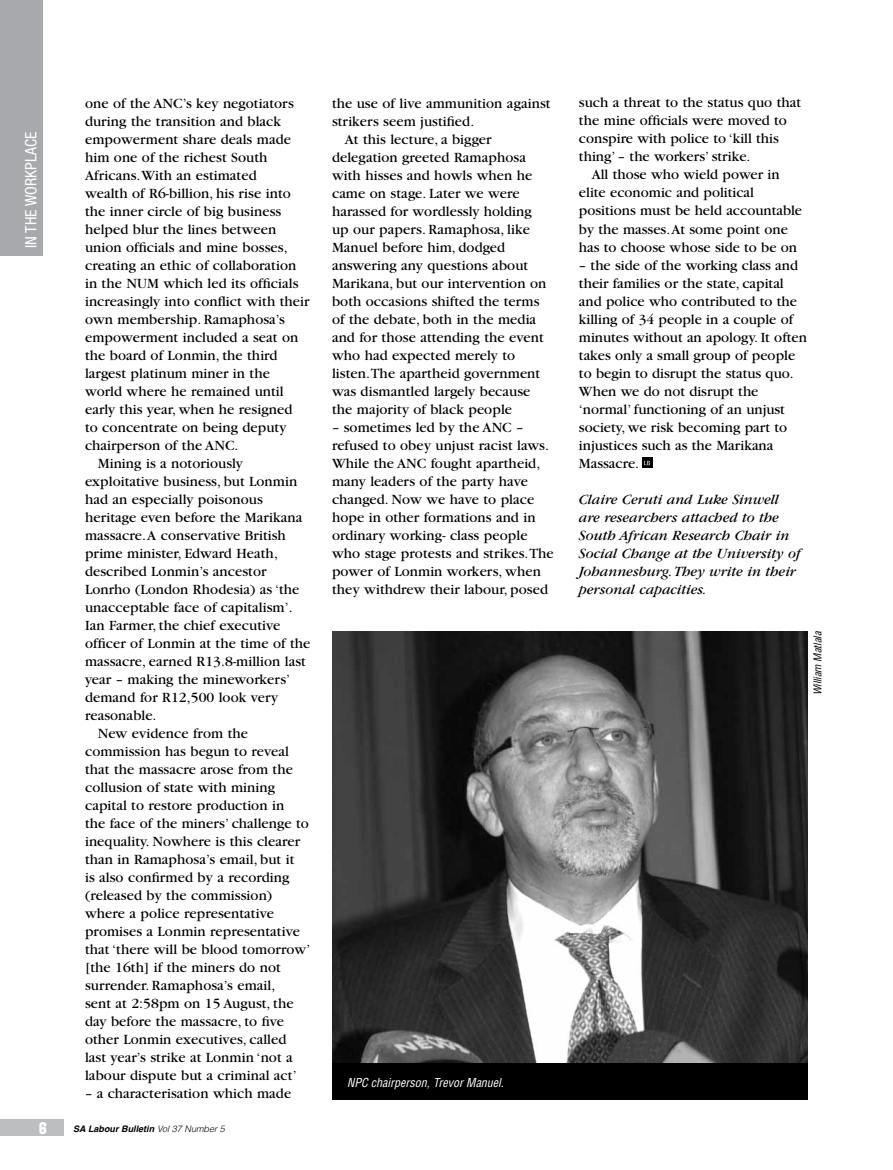
<style>
.page{position:relative;width:893px;height:1170px;background:#fff}
.page>*{position:absolute;margin:0;border:0;box-sizing:border-box;transform-origin:0 0}
.t1{font:extra-condensed 16.5px "Helvetica";color:#fff}
.t2{font:condensed 15.75px "Helvetica Neue";color:#fff}
.t3{font:14.7px/18px "Garamond";letter-spacing:.005em;color:#000}
.t4{font:italic 14.7px/18px "Garamond";color:#000}
.t5{font:italic condensed 12px "Helvetica";color:#fff}
.t6{font:italic condensed 10.5px "Helvetica";color:#000}
.t7{font:italic 700 9px "Helvetica";color:#000}
.s1{font-weight:300}
</style>
<div class="page">
<div style="left:0;top:1118px;width:64px;height:17px;background:#bcbec0"></div>
<div style="left:0;top:0;width:43px;height:255px;background:#a7a9ac"></div>
<svg style="left:642px;top:457px;width:10px;height:11px"></svg>
<svg style="left:644px;top:461px;width:6px;height:4px"></svg>
<img style="left:332px;top:631px;width:476px;height:432px">
<div style="left:332px;top:1063px;width:476px;height:36px;background:#000"></div>
<p class="t2" style="left:22px;top:248px;width:118px;rotate:-90deg">IN THE WORKPLACE</p>
<p class="t3" style="left:85px;top:95px;width:210px">one of the ANC’s key negotiators</p>
<p class="t3" style="left:85px;top:113px;width:198px">during the transition and black</p>
<p class="t3" style="left:85px;top:131px;width:207px">empowerment share deals made</p>
<p class="t3" style="left:85px;top:149px;width:184px">him one of the richest South</p>
<p class="t3" style="left:85px;top:167px;width:173px">Africans. With an estimated</p>
<p class="t3" style="left:85px;top:185px;width:207px">wealth of R6-billion, his rise into</p>
<p class="t3" style="left:85px;top:203px;width:198px">the inner circle of big business</p>
<p class="t3" style="left:85px;top:221px;width:193px">helped blur the lines between</p>
<p class="t3" style="left:85px;top:239px;width:204px">union officials and mine bosses,</p>
<p class="t3" style="left:85px;top:257px;width:213px">creating an ethic of collaboration</p>
<p class="t3" style="left:85px;top:275px;width:215px">in the NUM which led its officials</p>
<p class="t3" style="left:85px;top:293px;width:226px">increasingly into conflict with their</p>
<p class="t3" style="left:85px;top:311px;width:201px">own membership. Ramaphosa’s</p>
<p class="t3" style="left:85px;top:329px;width:215px">empowerment included a seat on</p>
<p class="t3" style="left:85px;top:346px;width:194px">the board of Lonmin, the third</p>
<p class="t3" style="left:85px;top:364px;width:186px">largest platinum miner in the</p>
<p class="t3" style="left:85px;top:382px;width:200px">world where he remained until</p>
<p class="t3" style="left:85px;top:400px;width:209px">early this year, when he resigned</p>
<p class="t3" style="left:85px;top:418px;width:203px">to concentrate on being deputy</p>
<p class="t3" style="left:85px;top:436px;width:155px">chairperson of the ANC.</p>
<p class="t3" style="left:98px;top:454px;width:147px">Mining is a notoriously</p>
<p class="t3" style="left:85px;top:472px;width:214px">exploitative business, but Lonmin</p>
<p class="t3" style="left:85px;top:490px;width:179px">had an especially poisonous</p>
<p class="t3" style="left:85px;top:508px;width:219px">heritage even before the Marikana</p>
<p class="t3" style="left:85px;top:526px;width:202px">massacre. A conservative British</p>
<p class="t3" style="left:85px;top:544px;width:194px">prime minister, Edward Heath,</p>
<p class="t3" style="left:85px;top:562px;width:183px">described Lonmin’s ancestor</p>
<p class="t3" style="left:85px;top:580px;width:216px">Lonrho (London Rhodesia) as ‘the</p>
<p class="t3" style="left:85px;top:598px;width:209px">unacceptable face of capitalism’.</p>
<p class="t3" style="left:85px;top:616px;width:197px">Ian Farmer, the chief executive</p>
<p class="t3" style="left:85px;top:634px;width:227px">officer of Lonmin at the time of the</p>
<p class="t3" style="left:85px;top:652px;width:222px">massacre, earned R13.8-million last</p>
<p class="t3" style="left:85px;top:670px;width:207px">year – making the mineworkers’</p>
<p class="t3" style="left:85px;top:688px;width:195px">demand for R12,500 look very</p>
<p class="t3" style="left:85px;top:706px;width:73px">reasonable.</p>
<p class="t3" style="left:98px;top:724px;width:152px">New evidence from the</p>
<p class="t3" style="left:85px;top:742px;width:205px">commission has begun to reveal</p>
<p class="t3" style="left:85px;top:760px;width:209px">that the massacre arose from the</p>
<p class="t3" style="left:85px;top:778px;width:192px">collusion of state with mining</p>
<p class="t3" style="left:85px;top:796px;width:201px">capital to restore production in</p>
<p class="t3" style="left:85px;top:814px;width:225px">the face of the miners’ challenge to</p>
<p class="t3" style="left:85px;top:832px;width:217px">inequality. Nowhere is this clearer</p>
<p class="t3" style="left:85px;top:850px;width:211px">than in Ramaphosa’s email, but it</p>
<p class="t3" style="left:85px;top:868px;width:206px">is also confirmed by a recording</p>
<p class="t3" style="left:85px;top:886px;width:189px">(released by the commission)</p>
<p class="t3" style="left:85px;top:904px;width:190px">where a police representative</p>
<p class="t3" style="left:85px;top:922px;width:216px">promises a Lonmin representative</p>
<p class="t3" style="left:85px;top:940px;width:227px">that ‘there will be blood tomorrow’</p>
<p class="t3" style="left:85px;top:958px;width:197px">[the 16th] if the miners do not</p>
<p class="t3" style="left:85px;top:976px;width:192px">surrender. Ramaphosa’s email,</p>
<p class="t3" style="left:85px;top:994px;width:210px">sent at 2:58pm on 15 August, the</p>
<p class="t3" style="left:85px;top:1012px;width:201px">day before the massacre, to five</p>
<p class="t3" style="left:85px;top:1030px;width:203px">other Lonmin executives, called</p>
<p class="t3" style="left:85px;top:1048px;width:209px">last year’s strike at Lonmin ‘not a</p>
<p class="t3" style="left:85px;top:1066px;width:213px">labour dispute but a criminal act’</p>
<p class="t3" style="left:85px;top:1084px;width:208px">– a characterisation which made</p>
<p class="t1" style="left:39px;top:1117px;width:9px">6</p>
<p class="t7" style="left:73px;top:1121px;width:153px">SA Labour Bulletin <span class="s1">Vol 37 Number 5</span></p>
<p class="t3" style="left:332px;top:94px;width:220px">the use of live ammunition against</p>
<p class="t3" style="left:332px;top:112px;width:144px">strikers seem justified.</p>
<p class="t3" style="left:345px;top:130px;width:148px">At this lecture, a bigger</p>
<p class="t3" style="left:332px;top:148px;width:195px">delegation greeted Ramaphosa</p>
<p class="t3" style="left:332px;top:166px;width:202px">with hisses and howls when he</p>
<p class="t3" style="left:332px;top:184px;width:189px">came on stage. Later we were</p>
<p class="t3" style="left:332px;top:202px;width:201px">harassed for wordlessly holding</p>
<p class="t3" style="left:332px;top:220px;width:199px">up our papers. Ramaphosa, like</p>
<p class="t3" style="left:332px;top:238px;width:175px">Manuel before him, dodged</p>
<p class="t3" style="left:332px;top:256px;width:198px">answering any questions about</p>
<p class="t3" style="left:332px;top:274px;width:216px">Marikana, but our intervention on</p>
<p class="t3" style="left:332px;top:292px;width:209px">both occasions shifted the terms</p>
<p class="t3" style="left:332px;top:310px;width:206px">of the debate, both in the media</p>
<p class="t3" style="left:332px;top:328px;width:213px">and for those attending the event</p>
<p class="t3" style="left:332px;top:346px;width:185px">who had expected merely to</p>
<p class="t3" style="left:332px;top:364px;width:210px">listen. The apartheid government</p>
<p class="t3" style="left:332px;top:382px;width:200px">was dismantled largely because</p>
<p class="t3" style="left:332px;top:400px;width:182px">the majority of black people</p>
<p class="t3" style="left:332px;top:418px;width:223px">– sometimes led by the ANC – refused to obey unjust racist laws.<br>While the ANC fought apartheid, many leaders of the party have changed. Now we have to place hope in other formations and in ordinary working- class people who stage protests and strikes. The power of Lonmin workers, when they withdrew their labour, posed</p>
<p class="t5" style="left:347px;top:1074px;width:158px">NPC chairperson, Trevor Manuel.</p>
<p class="t3" style="left:579px;top:94px;width:224px">such a threat to the status quo that the mine officials were moved to conspire with police to ‘kill this thing’ – the workers’ strike.</p>
<p class="t3" style="left:579px;top:166px;width:225px;text-indent:13px">All those who wield power in elite economic and political positions must be held accountable by the masses. At some point one has to choose whose side to be on</p>
<p class="t3" style="left:579px;top:256px;width:230px">– the side of the working class and their families or the state, capital and police who contributed to the killing of 34 people in a couple of minutes without an apology. It often takes only a small group of people to begin to disrupt the status quo.<br>When we do not disrupt the ‘normal’ functioning of an unjust society, we risk becoming part to injustices such as the Marikana<br>Massacre.</p>
<p class="t4" style="left:579px;top:491px;width:223px">Claire Ceruti and Luke Sinwell are researchers attached to the<br>South African Research Chair in<br>Social Change at the University of<br>Johannesburg. They write in their personal capacities.</p>
<p class="t6" style="left:811px;top:695px;width:65px;rotate:-90deg">William Matlala</p>
</div>
